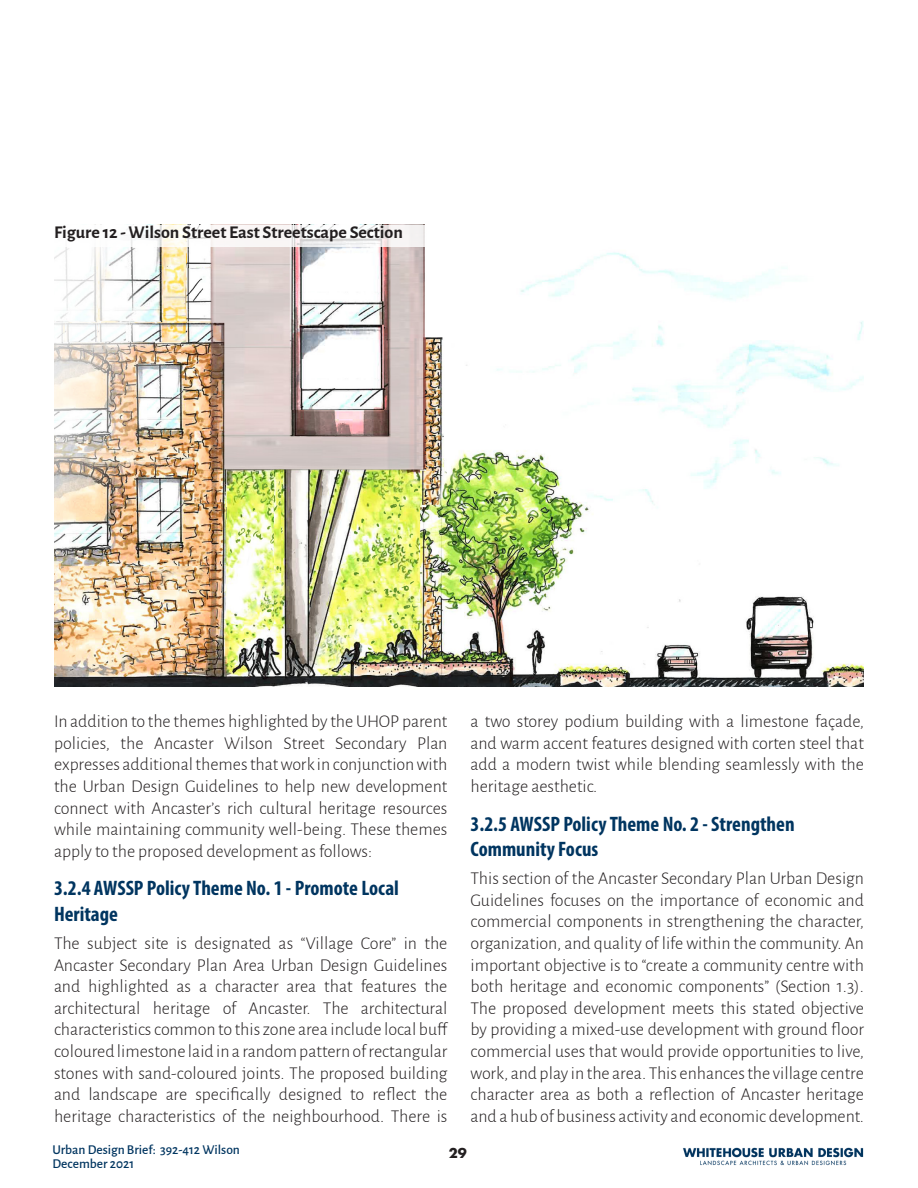
<style>
.page{position:relative;width:918px;height:1188px;background:#fff}
.page>*{position:absolute;margin:0;border:0;box-sizing:border-box;transform-origin:0 0}
.Paragraph_Style_1{font:700 condensed 21px/25.2px "Myriad Pro";color:#003560}
.Paragraph_Style_1-2{font:300 18px/21.6px "Alegreya Sans";color:#231f20;text-align:justify}
.Paragraph_Style_1-3{font:700 18px "Alegreya Sans";color:#231f20}
.t1{font:700 15px "Futura PT";color:#231f20}
.t2{font:500 13.5px "Alegreya Sans";color:#003560}
</style>
<div class="page">
<img style="left:683px;top:1147px;width:181px;height:19px">
<img style="left:54px;top:224px;width:810px;height:462px">
<div style="left:55px;top:225px;width:420px;height:21px;background:#fff"></div>
<p class="Paragraph_Style_1-3" style="left:54px;top:219px;width:350px">Figure 12 - Wilson Street East Streetscape Section</p>
<p class="Paragraph_Style_1-2" style="left:54px;top:710px;width:395px">In addition to the themes highlighted by the UHOP parent policies, the Ancaster Wilson Street Secondary Plan expresses additional themes that work in conjunction with the Urban Design Guidelines to help new development connect with Ancaster’s rich cultural heritage resources while maintaining community well-being. These themes apply to the proposed development as follows:</p>
<p class="Paragraph_Style_1" style="left:54px;top:875px;width:346px">3.2.4 AWSSP Policy Theme No. 1 - Promote Local<br>Heritage</p>
<p class="Paragraph_Style_1-2" style="left:54px;top:932px;width:395px">The subject site is designated as “Village Core” in the Ancaster Secondary Plan Area Urban Design Guidelines and highlighted as a character area that features the architectural heritage of Ancaster. The architectural characteristics common to this zone area include local buff coloured limestone laid in a random pattern of rectangular stones with sand-coloured joints. The proposed building and landscape are specifically designed to reflect the heritage characteristics of the neighbourhood. There is</p>
<p class="Paragraph_Style_1-2" style="left:471px;top:710px;width:395px">a two storey podium building with a limestone façade, and warm accent features designed with corten steel that add a modern twist while blending seamlessly with the heritage aesthetic.</p>
<p class="Paragraph_Style_1" style="left:471px;top:811px;width:326px">3.2.5 AWSSP Policy Theme No. 2 - Strengthen<br>Community Focus</p>
<p class="Paragraph_Style_1-2" style="left:471px;top:867px;width:395px">This section of the Ancaster Secondary Plan Urban Design Guidelines focuses on the importance of economic and commercial components in strengthening the character, organization, and quality of life within the community. An important objective is to “create a community centre with both heritage and economic components” (Section 1.3).<br>The proposed development meets this stated objective by providing a mixed-use development with ground floor commercial uses that would provide opportunities to live, work, and play in the area. This enhances the village centre character area as both a reflection of Ancaster heritage and a hub of business activity and economic development.</p>
<p class="t2" style="left:52px;top:1140px;width:189px">Urban Design Brief: 392-412 Wilson</p>
<p class="t1" style="left:449px;top:1143px;width:19px">29</p>
<p class="t2" style="left:52px;top:1155px;width:83px">December 2021</p>
</div>
